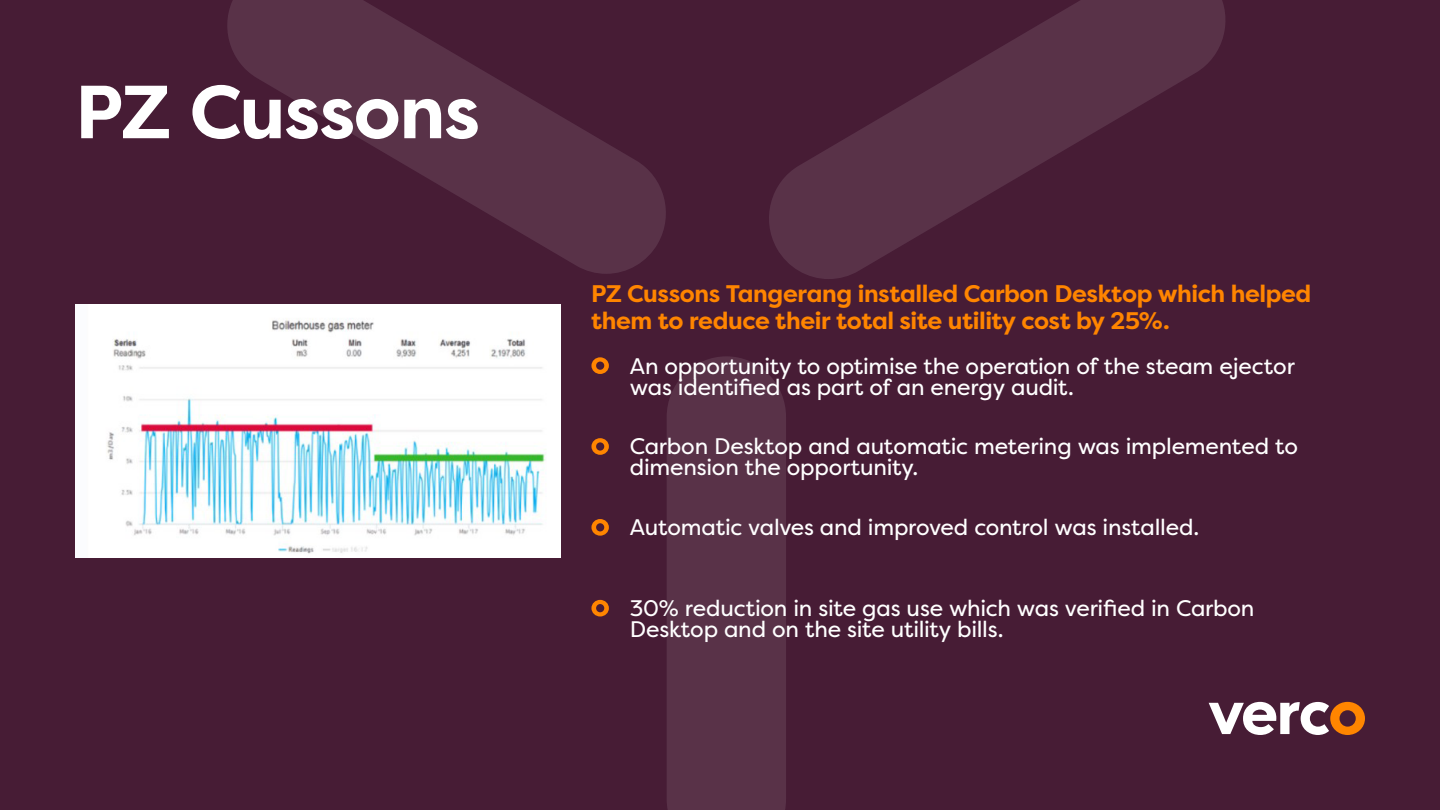
<style>
.page{position:relative;width:1440px;height:810px;background:#471c35}
.page>*{position:absolute;margin:0;border:0;box-sizing:border-box;transform-origin:0 0}
.t1{font:700 75px "Filson Pro";letter-spacing:-.02em;color:#fff}
.t2{font:700 24px/27px "Filson Pro";letter-spacing:-.015em;color:#ff8500}
.t3{font:22.5px/21px "Filson Pro";letter-spacing:-.01em;color:#fff}
</style>
<div class="page">
<svg style="left:591px;top:357px;width:18px;height:17px"></svg>
<svg style="left:591px;top:519px;width:18px;height:17px"></svg>
<svg style="left:591px;top:438px;width:18px;height:17px"></svg>
<svg style="left:591px;top:600px;width:18px;height:16px"></svg>
<svg style="left:1209px;top:702px;width:156px;height:33px"></svg>
<img style="left:75px;top:305px;width:485px;height:252px">
<div style="left:667px;top:356px;width:119px;height:454px;background:#593248"></div>
<svg style="left:219px;top:0;width:455px;height:274px;background:#4e253d"></svg>
<svg style="left:761px;top:0;width:473px;height:279px;background:#4e253c"></svg>
<h1 class="t1" style="left:75px;top:65px;width:407px">PZ Cussons</h1>
<p class="t2" style="left:591px;top:281px;width:722px">PZ Cussons Tangerang installed Carbon Desktop which helped them to reduce their total site utility cost by 25%.</p>
<p class="t3" style="left:630px;top:355px;width:666px">An opportunity to optimise the operation of the steam ejector was identified as part of an energy audit.</p>
<p class="t3" style="left:630px;top:436px;width:670px">Carbon Desktop and automatic metering was implemented to dimension the opportunity.</p>
<p class="t3" style="left:630px;top:517px;width:571px">Automatic valves and improved control was installed.</p>
<p class="t3" style="left:630px;top:597px;width:626px">30% reduction in site gas use which was verified in Carbon<br>Desktop and on the site utility bills.</p>
</div>
